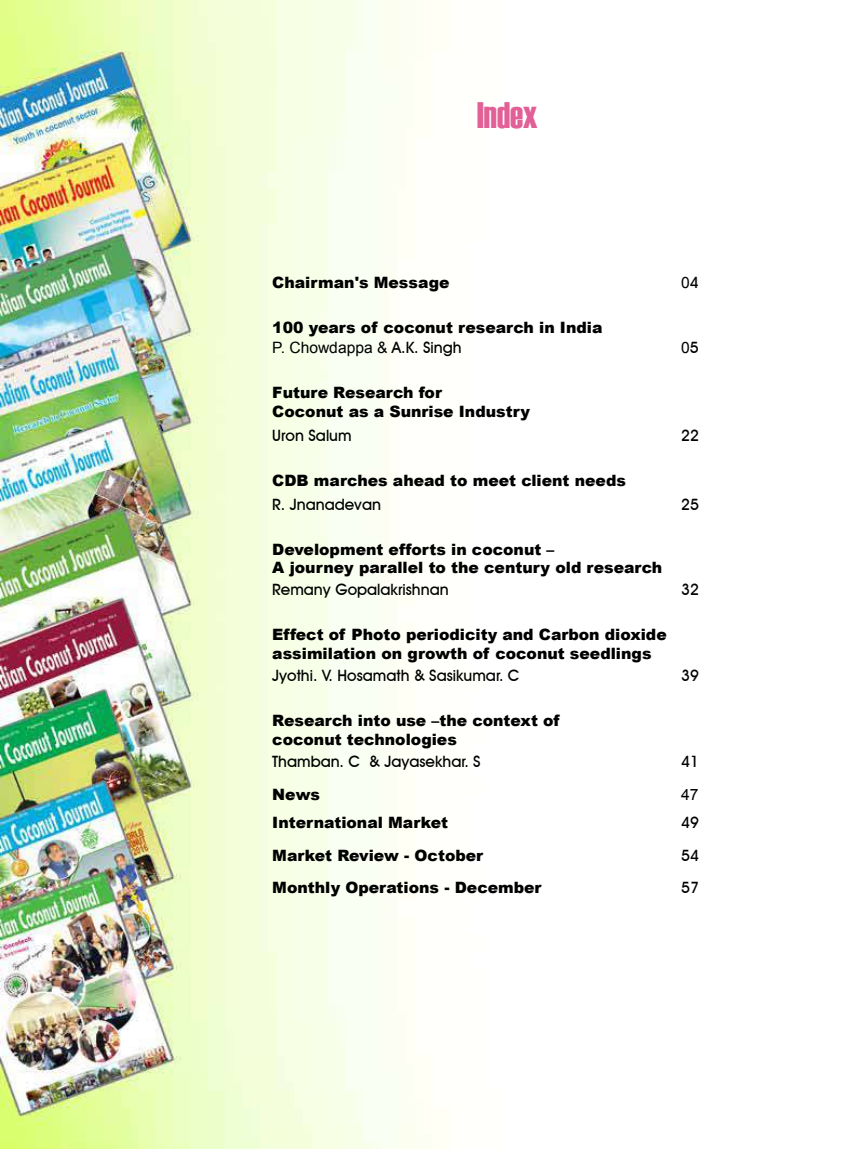
<style>
.page{position:relative;width:851px;height:1149px;background:#fff}
.page>*{position:absolute;margin:0;border:0;box-sizing:border-box;transform-origin:0 0}
.t1{font:36.75px "Haettenschweiler";color:#e26097}
.t2{font:900 15.6px/18.5px "Arial";color:#000}
.t3{font:500 15.6px "Avant Garde IT Cby BT";color:#000}
.t4{font:15.6px "Arial";color:#000}
.s1{font-family:"Avant Garde IT Cby BT";font-weight:500}
.s2{font-weight:400}
</style>
<div class="page">
<img style="left:0;top:0;width:432px;height:1148px">
<h1 class="t1" style="left:477px;top:90px;width:62px">Index</h1>
<p class="t2" style="left:272px;top:273px;width:179px">Chairman's Message</p>
<p class="t4" style="left:681px;top:273px;width:19px">0<span class="s1">4</span></p>
<p class="t2" style="left:272px;top:317px;width:331px;line-height:19.8px">100 years of coconut research in India<br><span class="s2">P. Chowdappa &amp;</span> <span class="s1">A.K. Singh</span></p>
<p class="t4" style="left:681px;top:337px;width:19px">0<span class="s1">5</span></p>
<p class="t2" style="left:272px;top:383px;width:259px">Future Research for<br>Coconut as a Sunrise Industry</p>
<p class="t3" style="left:272px;top:425px;width:81px">Uron Salum</p>
<p class="t3" style="left:681px;top:425px;width:19px">22</p>
<p class="t2" style="left:272px;top:470px;width:355px">CDB marches ahead to meet client needs</p>
<p class="t3" style="left:272px;top:494px;width:110px">R. Jnanadevan</p>
<p class="t3" style="left:681px;top:494px;width:19px">25</p>
<p class="t2" style="left:272px;top:539px;width:391px">Development efforts in coconut –<br>A journey parallel to the century old research</p>
<p class="t3" style="left:272px;top:580px;width:178px">Remany Gopalakrishnan</p>
<p class="t3" style="left:681px;top:580px;width:19px">32</p>
<p class="t2" style="left:272px;top:625px;width:396px">Effect of Photo periodicity and Carbon dioxide assimilation on growth of coconut seedlings</p>
<p class="t3" style="left:272px;top:666px;width:249px">Jyothi. V. Hosamath &amp; Sasikumar. C</p>
<p class="t3" style="left:681px;top:666px;width:19px">39</p>
<p class="t2" style="left:272px;top:710px;width:289px">Research into use –the context of coconut technologies</p>
<p class="t3" style="left:272px;top:752px;width:210px">Thamban. C &amp; Jayasekhar. S</p>
<p class="t3" style="left:681px;top:752px;width:19px">41</p>
<p class="t2" style="left:272px;top:784px;width:49px">News</p>
<p class="t4" style="left:681px;top:783px;width:19px">47</p>
<p class="t2" style="left:272px;top:812px;width:177px">International Market</p>
<p class="t3" style="left:681px;top:812px;width:19px">49</p>
<p class="t2" style="left:272px;top:845px;width:212px">Market Review - October</p>
<p class="t3" style="left:681px;top:845px;width:19px">54</p>
<p class="t2" style="left:272px;top:877px;width:271px">Monthly Operations - December</p>
<p class="t3" style="left:681px;top:877px;width:19px">57</p>
</div>
